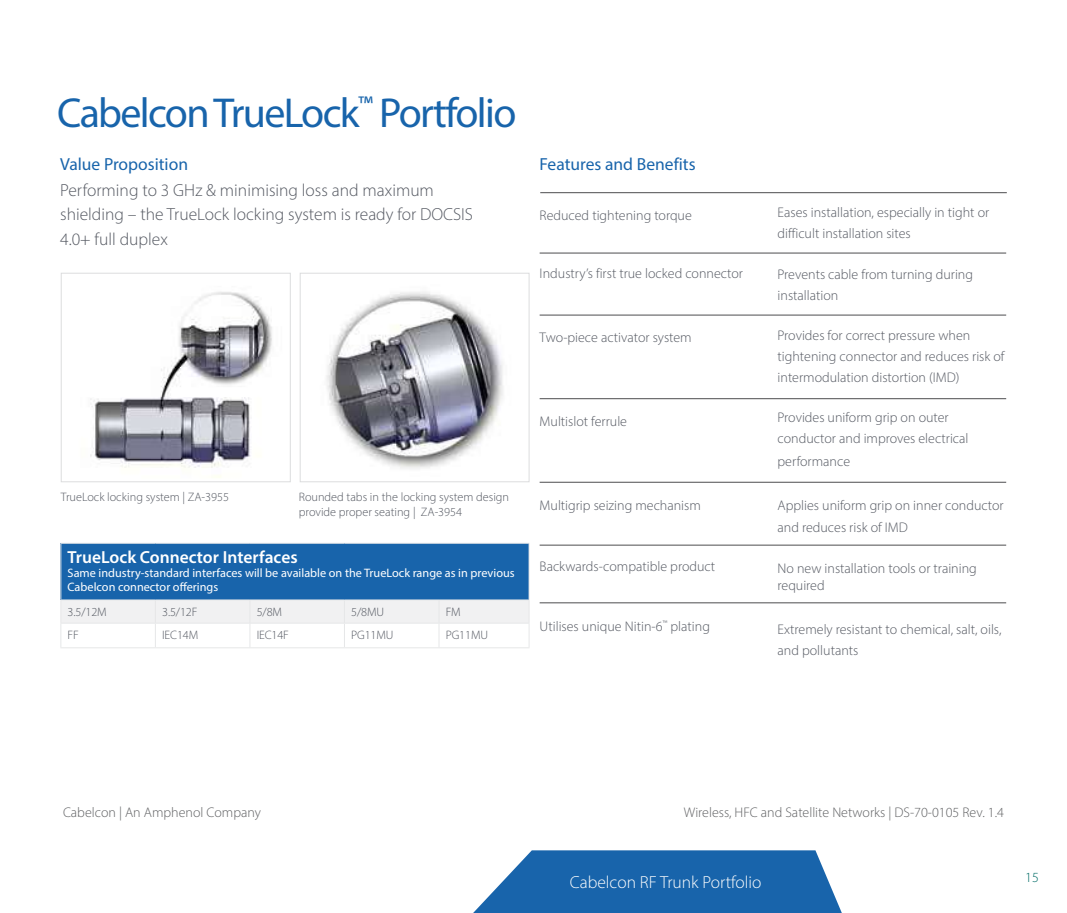
<style>
.page{position:relative;width:1067px;height:913px;background:#fff}
.page>*{position:absolute;margin:0;border:0;box-sizing:border-box;transform-origin:0 0}
.t1{font:42px "Myriad Pro";letter-spacing:-.04em;color:#1864ab}
.t2{font:300 17.5px/24.5px "Myriad Pro";color:#545861}
.t3{font:17.5px "Myriad Pro";color:#1864ab}
.t4{font:600 17.5px "Myriad Pro";color:#fff}
.t5{font:300 17.5px "Myriad Pro";color:#fff}
.t6{font:300 14px/21px "Myriad Pro";color:#545861}
.t7{font:300 14px "Myriad Pro";color:#5f6062}
.t8{font:300 14px "Myriad Pro";color:#006c67}
.t9{font:300 12.25px/14.7px "Myriad Pro";color:#545861}
.t10{font:12.25px/14px "Myriad Pro";color:#fff}
</style>
<div class="page">
<svg style="left:473px;top:850px;width:368px;height:63px;background:#3376b4"></svg>
<img style="left:90px;top:292px;width:182px;height:186px">
<div style="left:61px;top:273px;width:230px;height:209px;border:1px solid #dcddde"></div>
<img style="left:326px;top:291px;width:177px;height:178px">
<div style="left:300px;top:273px;width:229px;height:209px;border:1px solid #dcddde"></div>
<hr style="left:539px;top:253px;width:467px;height:1px;background:#4d4d4f">
<hr style="left:539px;top:315px;width:467px;height:1px;background:#4d4d4f">
<hr style="left:539px;top:398px;width:467px;height:1px;background:#4d4d4f">
<hr style="left:539px;top:482px;width:467px;height:1px;background:#4d4d4f">
<hr style="left:539px;top:545px;width:467px;height:1px;background:#4d4d4f">
<hr style="left:539px;top:602px;width:467px;height:1px;background:#4d4d4f">
<div style="left:61px;top:543px;width:468px;height:57px;background:#1864ab"></div>
<hr style="left:60px;top:543px;width:95px;height:1px;background:#e6e7e8">
<hr style="left:60px;top:544px;width:1px;height:55px;background:#e6e7e8">
<hr style="left:155px;top:543px;width:95px;height:1px;background:#e6e7e8">
<hr style="left:250px;top:543px;width:94px;height:1px;background:#e6e7e8">
<hr style="left:344px;top:543px;width:95px;height:1px;background:#e6e7e8">
<hr style="left:439px;top:543px;width:90px;height:1px;background:#e6e7e8">
<hr style="left:528px;top:544px;width:1px;height:55px;background:#e6e7e8">
<hr style="left:60px;top:599px;width:95px;height:1px;background:#e6e7e8">
<hr style="left:155px;top:599px;width:95px;height:1px;background:#e6e7e8">
<hr style="left:250px;top:599px;width:94px;height:1px;background:#e6e7e8">
<hr style="left:344px;top:599px;width:95px;height:1px;background:#e6e7e8">
<hr style="left:439px;top:599px;width:90px;height:1px;background:#e6e7e8">
<svg style="left:60px;top:600px;width:469px;height:47px"></svg>
<hr style="left:60px;top:647px;width:95px;height:1px;background:#e6e7e8">
<hr style="left:155px;top:647px;width:95px;height:1px;background:#e6e7e8">
<hr style="left:250px;top:647px;width:94px;height:1px;background:#e6e7e8">
<hr style="left:344px;top:647px;width:95px;height:1px;background:#e6e7e8">
<hr style="left:439px;top:647px;width:90px;height:1px;background:#e6e7e8">
<hr style="left:540px;top:192px;width:466px;height:1px;background:#4d4d4f">
<h1 class="t1" style="left:57px;top:87px;width:460px">Cabelcon TrueLock<sup>™</sup> Portfolio</h1>
<p class="t3" style="left:60px;top:154px;width:129px">Value Proposition</p>
<p class="t2" style="left:60px;top:177px;width:414px">Performing to 3 GHz &amp; minimising loss and maximum shielding – the TrueLock locking system is ready for DOCSIS<br>4.0+ full duplex</p>
<p class="t3" style="left:539px;top:154px;width:157px">Features and Benefits</p>
<p class="t6" style="left:539px;top:205px;width:154px">Reduced tightening torque</p>
<p class="t6" style="left:539px;top:263px;width:205px">Industry’s first true locked connector</p>
<p class="t6" style="left:539px;top:327px;width:154px">Two-piece activator system</p>
<p class="t6" style="left:539px;top:411px;width:89px">Multislot ferrule</p>
<p class="t9" style="left:61px;top:490px;width:170px">TrueLock locking system | ZA-3955</p>
<p class="t9" style="left:299px;top:490px;width:212px">Rounded tabs in the locking system design provide proper seating | ZA-3954</p>
<p class="t4" style="left:68px;top:546px;width:231px">TrueLock Connector Interfaces</p>
<p class="t10" style="left:68px;top:566px;width:448px">Same industry-standard interfaces will be available on the TrueLock range as in previous<br>Cabelcon connector offerings</p>
<p class="t9" style="left:68px;top:604px;width:41px">3.5/12M</p>
<p class="t9" style="left:162px;top:604px;width:37px">3.5/12F</p>
<p class="t9" style="left:257px;top:604px;width:27px">5/8M</p>
<p class="t9" style="left:351px;top:604px;width:34px">5/8MU</p>
<p class="t9" style="left:446px;top:604px;width:16px">FM</p>
<p class="t9" style="left:68px;top:628px;width:13px">FF</p>
<p class="t9" style="left:162px;top:628px;width:38px">IEC14M</p>
<p class="t9" style="left:257px;top:628px;width:34px">IEC14F</p>
<p class="t9" style="left:351px;top:628px;width:44px">PG11MU</p>
<p class="t9" style="left:446px;top:628px;width:44px">PG11MU</p>
<p class="t6" style="left:539px;top:495px;width:163px">Multigrip seizing mechanism</p>
<p class="t6" style="left:539px;top:556px;width:177px">Backwards-compatible product</p>
<p class="t6" style="left:539px;top:615px;width:172px">Utilises unique Nitin-6<sup>™</sup> plating</p>
<p class="t6" style="left:777px;top:202px;width:213px">Eases installation, especially in tight or difficult installation sites</p>
<p class="t6" style="left:777px;top:263px;width:197px">Prevents cable from turning during installation</p>
<p class="t6" style="left:777px;top:324px;width:228px">Provides for correct pressure when tightening connector and reduces risk of intermodulation distortion (IMD)</p>
<p class="t6" style="left:777px;top:407px;width:192px">Provides uniform grip on outer conductor and improves electrical</p>
<p class="t6" style="left:777px;top:450px;width:74px">performance</p>
<p class="t6" style="left:777px;top:493px;width:227px;line-height:22.8px">Applies uniform grip on inner conductor and reduces risk of IMD</p>
<p class="t6" style="left:777px;top:559px;width:201px;line-height:17.5px">No new installation tools or training required</p>
<p class="t6" style="left:777px;top:618px;width:225px">Extremely resistant to chemical, salt, oils, and pollutants</p>
<p class="t7" style="left:63px;top:804px;width:199px">Cabelcon | An Amphenol Company</p>
<p class="t7" style="left:684px;top:804px;width:321px">Wireless, HFC and Satellite Networks | DS-70-0105 Rev. 1.4</p>
<p class="t5" style="left:570px;top:872px;width:193px">Cabelcon RF Trunk Portfolio</p>
<p class="t8" style="left:1025px;top:868px;width:15px">15</p>
</div>
